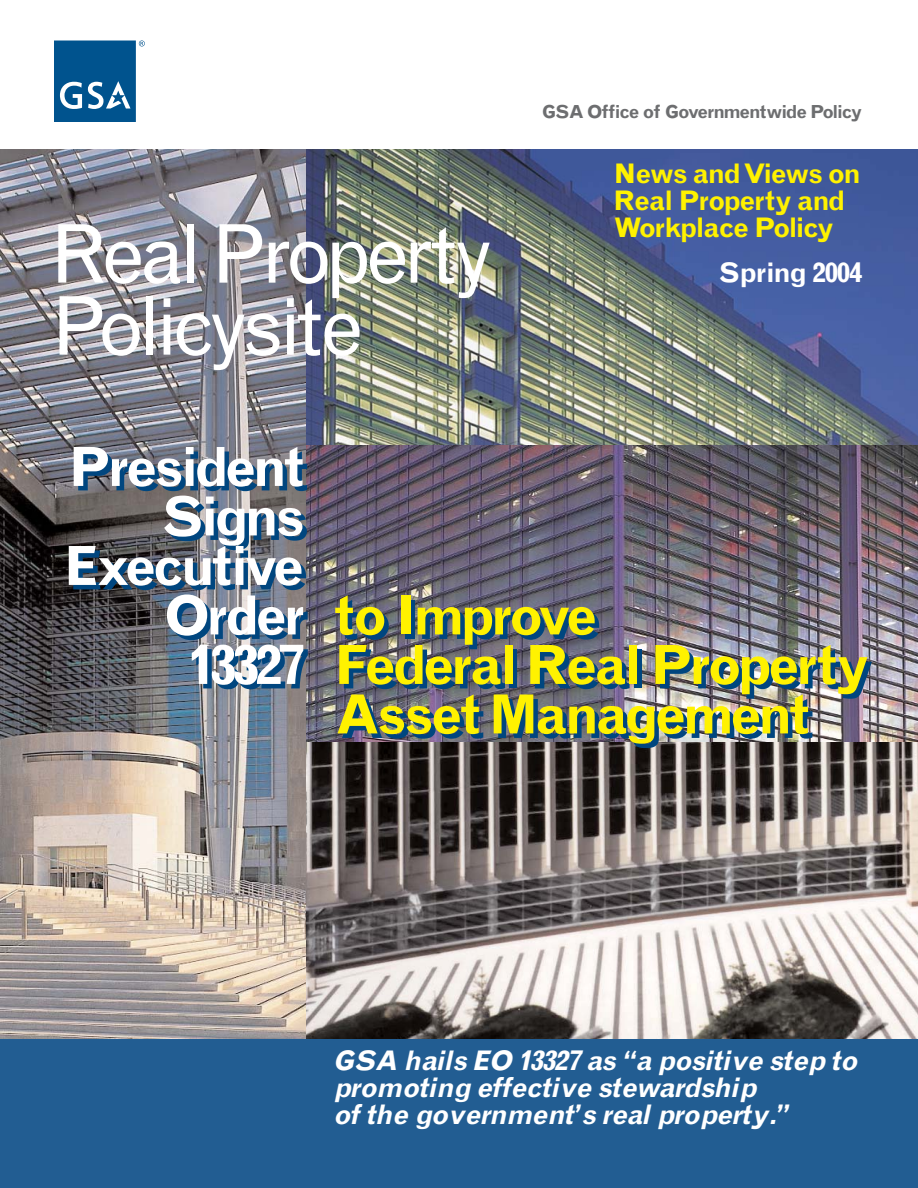
<style>
.page{position:relative;width:918px;height:1188px;background:#fff}
.page>*{position:absolute;margin:0;border:0;box-sizing:border-box;transform-origin:0 0}
.t1{font:81px "Grotesque";letter-spacing:-.07em;color:#fff}
.t2{font:700 54px/49.5px "Grotesque";letter-spacing:-.06em;color:#fff200}
.t3{font:700 54px/49.5px "Grotesque";letter-spacing:-.06em;color:#fff;text-align:right}
.t4{font:italic 700 27px/27px "Grotesque";letter-spacing:-.025em;color:#fff}
.t5{font:700 27px/27px "Grotesque";letter-spacing:-.04em;color:#fff200}
.t6{font:700 27px "Grotesque";letter-spacing:-.025em;color:#fff}
.t7{font:700 18px "Grotesque";letter-spacing:-.065em;color:#6d6e70}
</style>
<div class="page">
<img style="left:306px;top:149px;width:612px;height:297px">
<img style="left:306px;top:446px;width:612px;height:296px">
<img style="left:0;top:149px;width:306px;height:891px">
<svg style="left:306px;top:742px;width:612px;height:298px;background:#8b8482"></svg>
<div style="left:0;top:1040px;width:918px;height:148px;background:#225d92"></div>
<svg style="left:54px;top:41px;width:91px;height:81px"></svg>
<h1 class="t1" style="left:51px;top:224px;width:443px">Real Property</h1>
<h1 class="t1" style="left:51px;top:296px;width:314px">Policysite</h1>
<p class="t7" style="left:542px;top:105px;width:322px">GSA Office of Governmentwide Policy</p>
<p class="t5" style="left:613px;top:162px;width:249px">News and Views on<br>Real Property and<br>Workplace Policy</p>
<p class="t6" style="left:719px;top:262px;width:145px">Spring 2004</p>
<h2 class="t3" style="left:64px;top:447px;width:242px">President<br>Signs<br>Executive<br>Order<br>13327</h2>
<h2 class="t2" style="left:334px;top:595px;width:537px">to Improve<br>Federal Real Property<br>Asset Management</h2>
<p class="t4" style="left:334px;top:1049px;width:526px">GSA hails EO 13327 as “a positive step to promoting effective stewardship<br>of the government’s real property.”</p>
</div>
